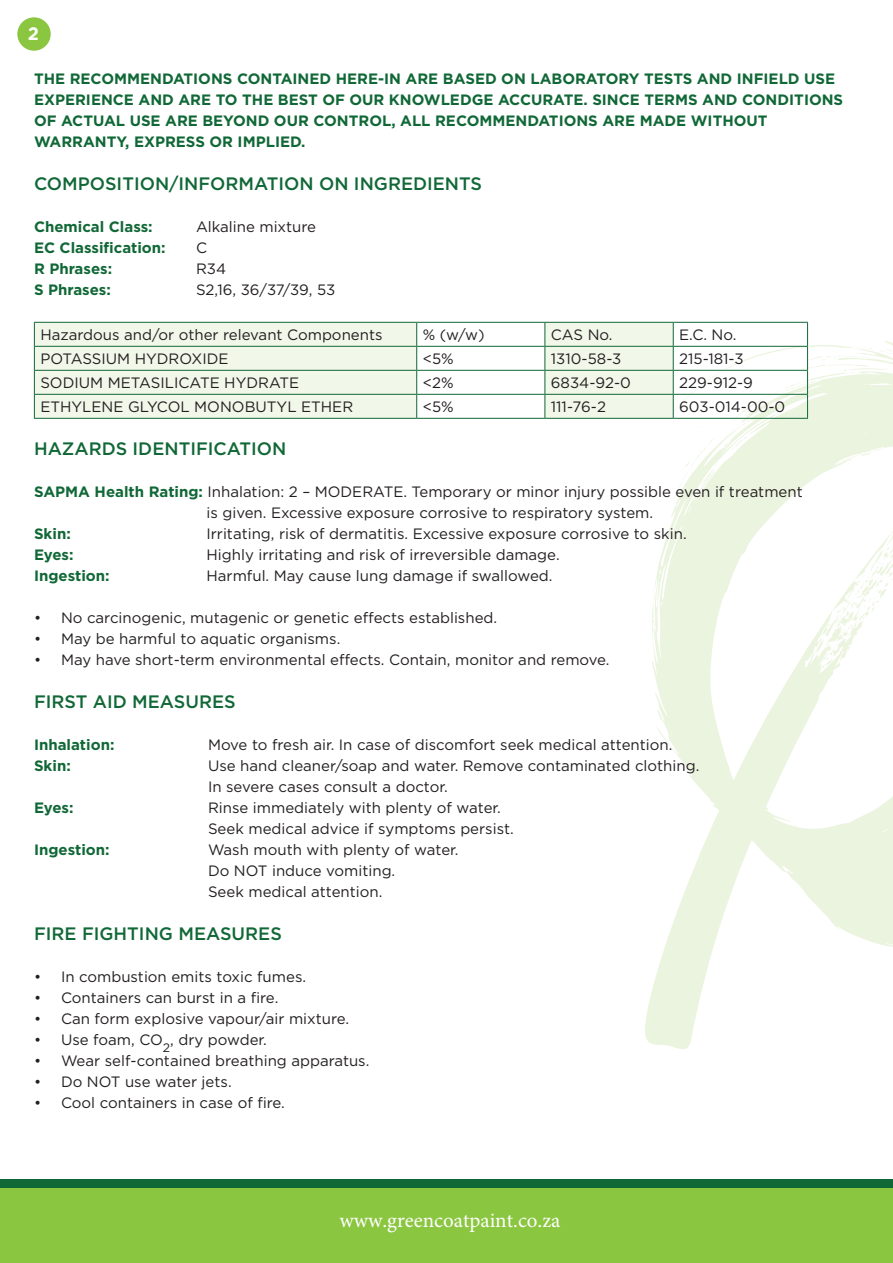
<style>
.page{position:relative;width:893px;height:1263px;background:#fff}
.page>*{position:absolute;margin:0;border:0;box-sizing:border-box;transform-origin:0 0}
.t1{font:21px "Minion Pro";color:#fff}
.t2{font:500 18px "Gotham";color:#116837}
.t3{font:700 18px "Gotham Rounded";color:#fff}
.t4{font:15px/21px "Gotham";color:#231f20}
.t5{font:700 15px/21px "Gotham";color:#116837}
.t6{font:12.3px "Gotham";color:#231f20}
.s1{font-weight:700;color:#116837}
</style>
<div class="page">
<svg style="left:674px;top:339px;width:219px;height:147px"></svg>
<svg style="left:645px;top:486px;width:248px;height:563px"></svg>
<svg style="left:817px;top:532px;width:76px;height:136px"></svg>
<div style="left:17px;top:17px;width:34px;height:34px;background:#8bc640;border-radius:50%"></div>
<div style="left:0;top:1187px;width:893px;height:76px;background:#8bc640"></div>
<div style="left:0;top:1179px;width:893px;height:8px;background:#116837"></div>
<svg style="left:35px;top:323px;width:638px;height:95px;fill:#f1f7e9"></svg>
<hr style="left:34px;top:346px;width:383px;height:1px;background:#116837">
<hr style="left:417px;top:346px;width:128px;height:1px;background:#116837">
<hr style="left:545px;top:346px;width:128px;height:1px;background:#116837">
<hr style="left:673px;top:346px;width:135px;height:1px;background:#116837">
<hr style="left:34px;top:370px;width:383px;height:1px;background:#116837">
<hr style="left:417px;top:370px;width:128px;height:1px;background:#116837">
<hr style="left:545px;top:370px;width:128px;height:1px;background:#116837">
<hr style="left:673px;top:370px;width:135px;height:1px;background:#116837">
<hr style="left:34px;top:394px;width:383px;height:1px;background:#116837">
<hr style="left:417px;top:394px;width:128px;height:1px;background:#116837">
<svg style="left:416px;top:323px;width:1px;height:95px"></svg>
<hr style="left:545px;top:394px;width:128px;height:1px;background:#116837">
<svg style="left:544px;top:323px;width:1px;height:95px"></svg>
<hr style="left:673px;top:394px;width:135px;height:1px;background:#116837">
<svg style="left:673px;top:323px;width:1px;height:95px"></svg>
<hr style="left:34px;top:322px;width:383px;height:1px;background:#116837">
<hr style="left:417px;top:322px;width:128px;height:1px;background:#116837">
<hr style="left:545px;top:322px;width:128px;height:1px;background:#116837">
<hr style="left:673px;top:322px;width:135px;height:1px;background:#116837">
<svg style="left:34px;top:323px;width:1px;height:95px"></svg>
<svg style="left:807px;top:323px;width:1px;height:95px"></svg>
<hr style="left:34px;top:418px;width:383px;height:1px;background:#116837">
<hr style="left:417px;top:418px;width:128px;height:1px;background:#116837">
<hr style="left:545px;top:418px;width:128px;height:1px;background:#116837">
<hr style="left:673px;top:418px;width:135px;height:1px;background:#116837">
<p class="t3" style="left:28px;top:21px;width:13px">2</p>
<p class="t5" style="left:34px;top:68px;width:811px">THE RECOMMENDATIONS CONTAINED HERE-IN ARE BASED ON LABORATORY TESTS AND INFIELD USE EXPERIENCE AND ARE TO THE BEST OF OUR KNOWLEDGE ACCURATE. SINCE TERMS AND CONDITIONS OF ACTUAL USE ARE BEYOND OUR CONTROL, ALL RECOMMENDATIONS ARE MADE WITHOUT WARRANTY, EXPRESS OR IMPLIED.</p>
<p class="t2" style="left:34px;top:172px;width:450px">COMPOSITION/INFORMATION ON INGREDIENTS</p>
<p class="t5" style="left:34px;top:216px;width:120px">Chemical Class:</p>
<p class="t4" style="left:196px;top:216px;width:122px">Alkaline mixture</p>
<p class="t5" style="left:34px;top:237px;width:133px">EC Classification:</p>
<p class="t4" style="left:196px;top:237px;width:13px">C</p>
<p class="t5" style="left:34px;top:258px;width:80px">R Phrases:</p>
<p class="t4" style="left:196px;top:258px;width:32px">R34</p>
<p class="t5" style="left:34px;top:279px;width:78px">S Phrases:</p>
<p class="t4" style="left:196px;top:279px;width:141px">S2,16, 36/37/39, 53</p>
<p class="t4" style="left:40px;top:324px;width:344px">Hazardous and/or other relevant Components</p>
<p class="t4" style="left:423px;top:324px;width:63px">% (w/w)</p>
<p class="t4" style="left:551px;top:324px;width:63px">CAS No.</p>
<p class="t4" style="left:679px;top:324px;width:59px">E.C. No.</p>
<p class="t4" style="left:40px;top:348px;width:190px">POTASSIUM HYDROXIDE</p>
<p class="t4" style="left:423px;top:348px;width:33px">&lt;5%</p>
<p class="t4" style="left:551px;top:348px;width:72px">1310-58-3</p>
<p class="t4" style="left:679px;top:348px;width:66px">215-181-3</p>
<p class="t4" style="left:40px;top:372px;width:260px">SODIUM METASILICATE HYDRATE</p>
<p class="t4" style="left:423px;top:372px;width:32px">&lt;2%</p>
<p class="t4" style="left:551px;top:372px;width:81px">6834-92-0</p>
<p class="t4" style="left:679px;top:372px;width:75px">229-912-9</p>
<p class="t4" style="left:40px;top:396px;width:314px">ETHYLENE GLYCOL MONOBUTYL ETHER</p>
<p class="t4" style="left:423px;top:396px;width:33px">&lt;5%</p>
<p class="t4" style="left:551px;top:396px;width:57px">111-76-2</p>
<p class="t4" style="left:679px;top:396px;width:108px">603-014-00-0</p>
<p class="t2" style="left:34px;top:437px;width:254px">HAZARDS IDENTIFICATION</p>
<p class="t4" style="left:207px;top:481px;width:598px;text-indent:-172px"><span class="s1">SAPMA Health Rating:</span> Inhalation: 2 – MODERATE. Temporary or minor injury possible even if treatment is given. Excessive exposure corrosive to respiratory system.</p>
<p class="t5" style="left:34px;top:523px;width:38px">Skin:</p>
<p class="t4" style="left:207px;top:523px;width:482px">Irritating, risk of dermatitis. Excessive exposure corrosive to skin.</p>
<p class="t5" style="left:34px;top:544px;width:41px">Eyes:</p>
<p class="t4" style="left:207px;top:544px;width:355px">Highly irritating and risk of irreversible damage.</p>
<p class="t5" style="left:34px;top:565px;width:77px">Ingestion:</p>
<p class="t4" style="left:207px;top:565px;width:347px">Harmful. May cause lung damage if swallowed.</p>
<p class="t4" style="left:34px;top:607px;width:465px">• No carcinogenic, mutagenic or genetic effects established.</p>
<p class="t4" style="left:34px;top:628px;width:308px">• May be harmful to aquatic organisms.</p>
<p class="t4" style="left:34px;top:649px;width:577px">• May have short-term environmental effects. Contain, monitor and remove.</p>
<p class="t2" style="left:34px;top:690px;width:203px">FIRST AID MEASURES</p>
<p class="t5" style="left:34px;top:734px;width:82px">Inhalation:</p>
<p class="t4" style="left:208px;top:734px;width:466px">Move to fresh air. In case of discomfort seek medical attention.</p>
<p class="t5" style="left:34px;top:755px;width:38px">Skin:</p>
<p class="t4" style="left:208px;top:755px;width:493px">Use hand cleaner/soap and water. Remove contaminated clothing.<br>In severe cases consult a doctor.</p>
<p class="t5" style="left:34px;top:797px;width:41px">Eyes:</p>
<p class="t4" style="left:208px;top:797px;width:307px">Rinse immediately with plenty of water.<br>Seek medical advice if symptoms persist.</p>
<p class="t5" style="left:34px;top:839px;width:77px">Ingestion:</p>
<p class="t4" style="left:208px;top:839px;width:252px">Wash mouth with plenty of water.<br>Do NOT induce vomiting.<br>Seek medical attention.</p>
<p class="t2" style="left:34px;top:921px;width:249px">FIRE FIGHTING MEASURES</p>
<p class="t4" style="left:34px;top:965px;width:274px">• In combustion emits toxic fumes.</p>
<p class="t4" style="left:34px;top:986px;width:246px">• Containers can burst in a fire.</p>
<p class="t4" style="left:34px;top:1007px;width:317px">• Can form explosive vapour/air mixture.</p>
<p class="t4" style="left:34px;top:1028px;width:130px">• Use foam, CO</p>
<p class="t6" style="left:163px;top:1039px;width:9px">2</p>
<p class="t4" style="left:170px;top:1028px;width:98px">, dry powder.</p>
<p class="t4" style="left:34px;top:1049px;width:337px">• Wear self-contained breathing apparatus.</p>
<p class="t4" style="left:34px;top:1070px;width:199px">• Do NOT use water jets.</p>
<p class="t4" style="left:34px;top:1091px;width:252px">• Cool containers in case of fire.</p>
<h1 class="t1" style="left:339px;top:1206px;width:223px">www.greencoatpaint.co.za</h1>
</div>
